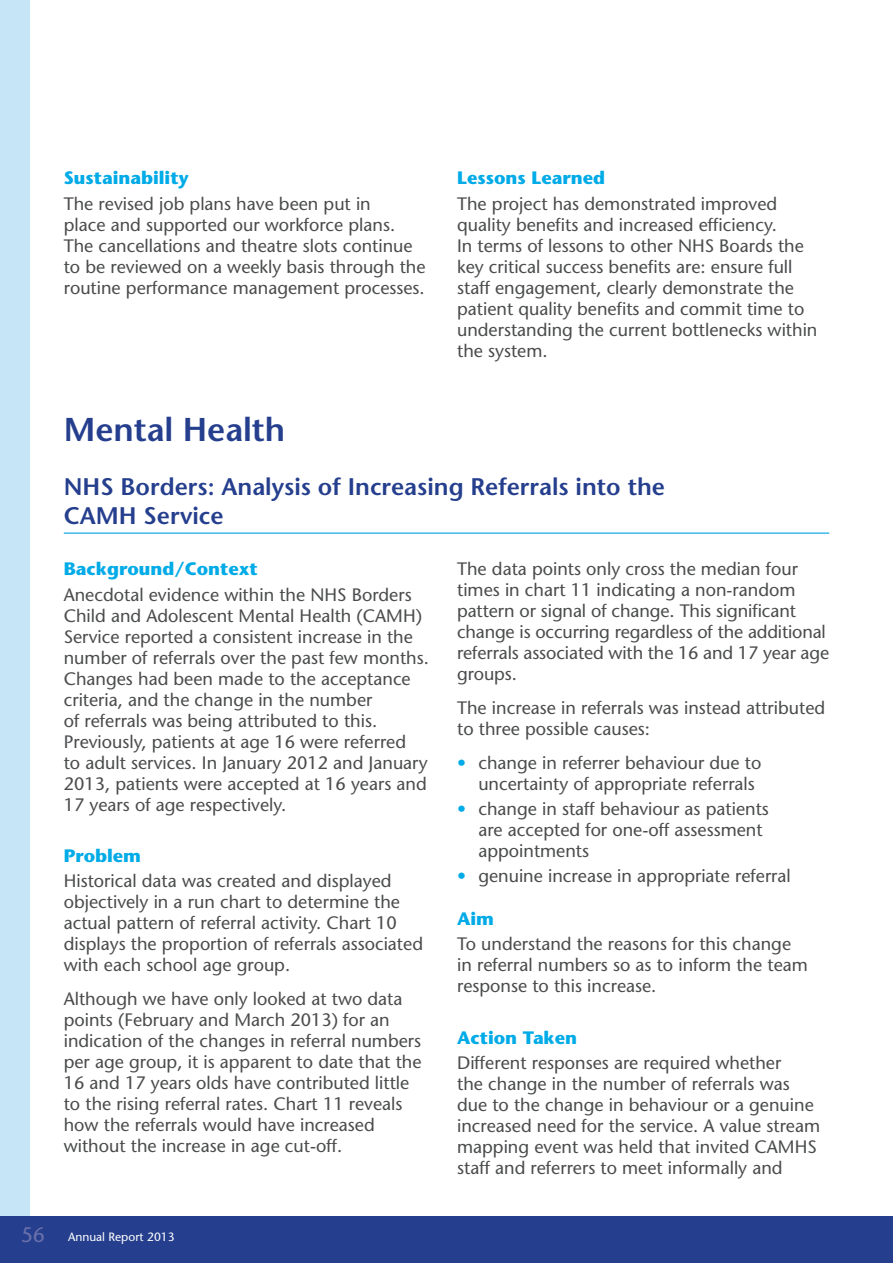
<style>
.page{position:relative;width:893px;height:1263px;background:#fff}
.page>*{position:absolute;margin:0;border:0;box-sizing:border-box;transform-origin:0 0}
.Case_Study_Header{font:600 33px "Stone Sans";color:#253f8e}
.Section_Header{font:600 24px/28.8px "Stone Sans";color:#253f8e}
.text{font:18px/21px "Stone Sans";color:#4b4c4d}
.bullets{font:18px/21px "Stone Sans";color:#4b4c4d}
.sub_1{font:700 18px "Stone Sans";color:#00abe7}
.t1{font:12px "Stone Sans";color:#fff}
.s1{color:#00abe7}
.s2{font-size:21px;color:#6b70ab}
</style>
<div class="page">
<div style="left:0;top:0;width:30px;height:1263px;background:#c6e6f8"></div>
<div style="left:0;top:1216px;width:893px;height:47px;background:#253f8e"></div>
<hr style="left:64px;top:532px;width:765px;height:2px;background:#00a2e4">
<p class="sub_1" style="left:64px;top:167px;width:126px">Sustainability</p>
<p class="text" style="left:64px;top:193px;width:363px">The revised job plans have been put in<br>place and supported our workforce plans.<br>The cancellations and theatre slots continue to be reviewed on a weekly basis through the routine performance management processes.</p>
<p class="sub_1" style="left:457px;top:167px;width:149px">Lessons Learned</p>
<p class="text" style="left:457px;top:193px;width:362px">The project has demonstrated improved quality benefits and increased efficiency.<br>In terms of lessons to other NHS Boards the key critical success benefits are: ensure full staff engagement, clearly demonstrate the patient quality benefits and commit time to understanding the current bottlenecks within the system.</p>
<p class="Case_Study_Header" style="left:64px;top:409px;width:223px">Mental Health</p>
<p class="Section_Header" style="left:64px;top:472px;width:603px">NHS Borders: Analysis of Increasing Referrals into the<br>CAMH Service</p>
<p class="sub_1" style="left:64px;top:558px;width:196px">Background/Context</p>
<p class="text" style="left:64px;top:584px;width:367px">Anecdotal evidence within the NHS Borders Child and Adolescent Mental Health (CAMH)<br>Service reported a consistent increase in the number of referrals over the past few months.<br>Changes had been made to the acceptance criteria, and the change in the number<br>of referrals was being attributed to this.<br>Previously, patients at age 16 were referred<br>to adult services. In January 2012 and January 2013, patients were accepted at 16 years and 17 years of age respectively.</p>
<p class="sub_1" style="left:64px;top:844px;width:79px">Problem</p>
<p class="text" style="left:64px;top:870px;width:361px">Historical data was created and displayed objectively in a run chart to determine the actual pattern of referral activity. Chart 10 displays the proportion of referrals associated with each school age group.</p>
<p class="text" style="left:64px;top:988px;width:359px">Although we have only looked at two data points (February and March 2013) for an indication of the changes in referral numbers per age group, it is apparent to date that the 16 and 17 years olds have contributed little to the rising referral rates. Chart 11 reveals how the referrals would have increased without the increase in age cut-off.</p>
<p class="text" style="left:457px;top:558px;width:374px">The data points only cross the median four times in chart 11 indicating a non-random pattern or signal of change. This significant change is occurring regardless of the additional referrals associated with the 16 and 17 year age groups.</p>
<p class="text" style="left:457px;top:697px;width:370px">The increase in referrals was instead attributed to three possible causes:</p>
<p class="bullets" style="left:478px;top:751px;width:284px;text-indent:-21px"><span class="s1">•</span> change in referrer behaviour due to uncertainty of appropriate referrals</p>
<p class="bullets" style="left:478px;top:798px;width:292px;text-indent:-21px"><span class="s1">•</span> change in staff behaviour as patients are accepted for one-off assessment appointments</p>
<p class="bullets" style="left:457px;top:865px;width:335px"><span class="s1">•</span> genuine increase in appropriate referral</p>
<p class="sub_1" style="left:457px;top:907px;width:38px">Aim</p>
<p class="text" style="left:457px;top:933px;width:352px">To understand the reasons for this change in referral numbers so as to inform the team response to this increase.</p>
<p class="sub_1" style="left:457px;top:1026px;width:122px">Action Taken</p>
<p class="text" style="left:457px;top:1052px;width:365px">Different responses are required whether<br>the change in the number of referrals was due to the change in behaviour or a genuine increased need for the service. A value stream mapping event was held that invited CAMHS staff and referrers to meet informally and</p>
<p class="t1" style="left:21px;top:1229px;width:155px"><span class="s2">56</span> Annual Report 2013</p>
</div>
